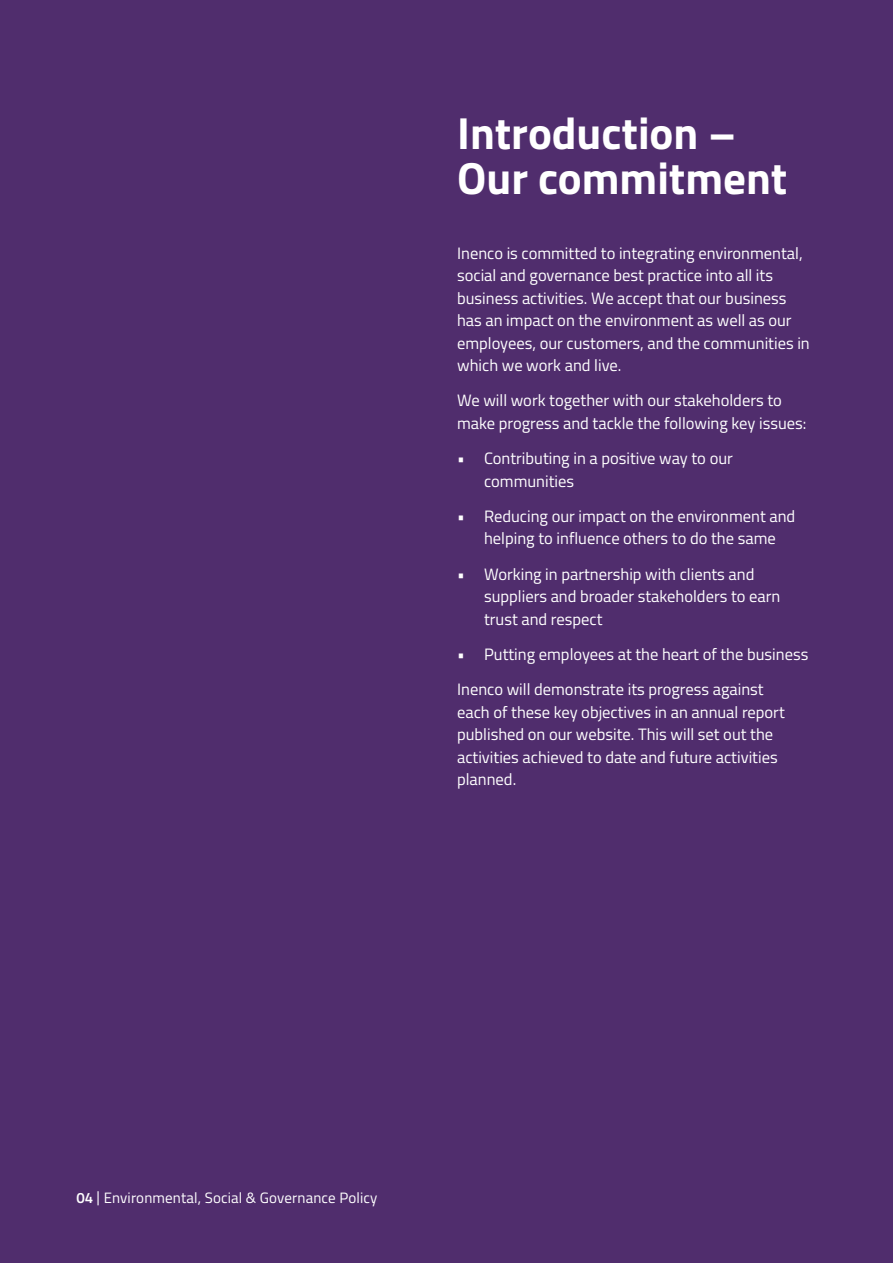
<style>
.page{position:relative;width:893px;height:1263px;background:#502d6d}
.page>*{position:absolute;margin:0;border:0;box-sizing:border-box;transform-origin:0 0}
.t1{font:700 45px/45px "Titillium";color:#fff}
.t2{font:16.5px/22.5px "Titillium";color:#fff}
.t3{font:15px "Titillium";letter-spacing:.01em;color:#fff}
.s1{font-weight:600}
</style>
<div class="page">
<h1 class="t1" style="left:457px;top:108px;width:332px">Introduction –<br>Our commitment</h1>
<p class="t2" style="left:457px;top:241px;width:354px">Inenco is committed to integrating environmental, social and governance best practice into all its business activities. We accept that our business has an impact on the environment as well as our employees, our customers, and the communities in which we work and live.</p>
<p class="t2" style="left:457px;top:389px;width:351px">We will work together with our stakeholders to make progress and tackle the following key issues:</p>
<p class="t2" style="left:484px;top:446px;width:250px;text-indent:-27px">• Contributing in a positive way to our communities</p>
<p class="t2" style="left:457px;top:504px;width:340px;text-align:center">• Reducing our impact on the environment and helping to influence others to do the same</p>
<p class="t2" style="left:484px;top:562px;width:298px;text-indent:-27px">• Working in partnership with clients and suppliers and broader stakeholders to earn trust and respect</p>
<p class="t2" style="left:457px;top:636px;width:353px;line-height:35.2px">• Putting employees at the heart of the business<br>Inenco will demonstrate its progress against</p>
<p class="t2" style="left:457px;top:700px;width:329px">each of these key objectives in an annual report published on our website. This will set out the activities achieved to date and future activities planned.</p>
<p class="t3" style="left:77px;top:1187px;width:302px"><span class="s1">04</span> | Environmental, Social &amp; Governance Policy</p>
</div>
